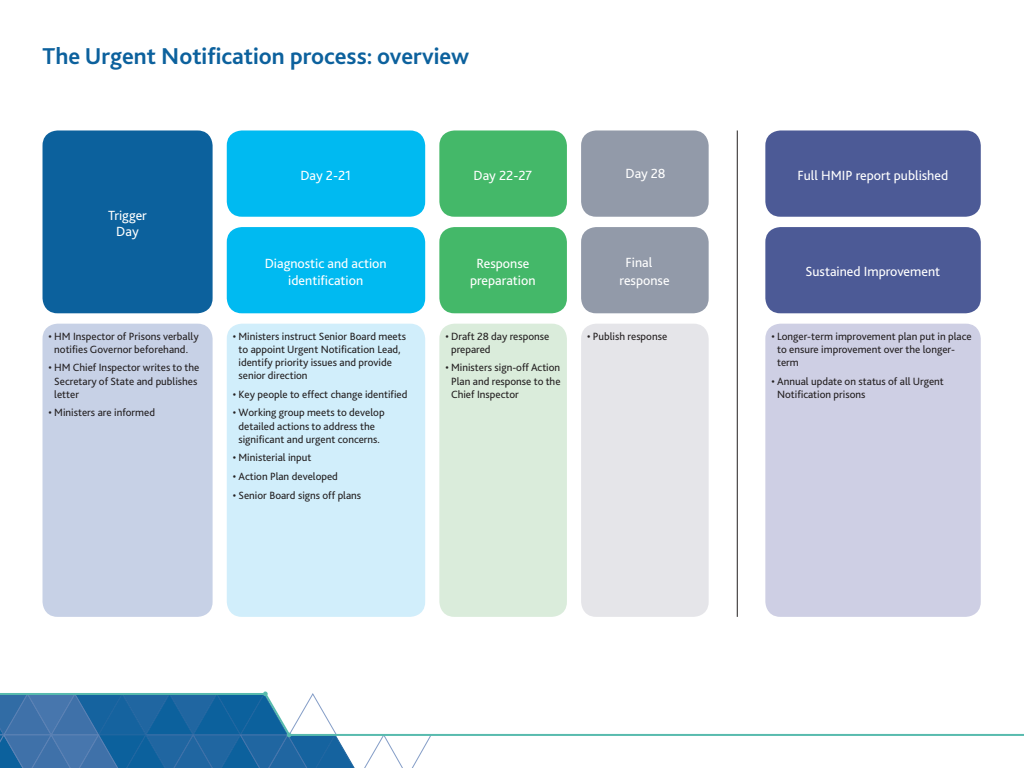
<style>
.page{position:relative;width:1024px;height:768px;background:#fff}
.page>*{position:absolute;margin:0;border:0;box-sizing:border-box;transform-origin:0 0}
.Top_text{font:700 24px "Bliss 2";color:#0c619d}
.Top_text-2{font:13.9px/16.7px "Bliss 2";color:#fff;text-align:center}
.Top_text-3{font:13.9px "Bliss 2";color:#fff}
.t1{font:11px/13.2px "Bliss 2";color:#231f20}
.s1{font-style:inherit}
</style>
<div class="page">
<svg style="left:432px;top:734px;width:592px;height:2px"></svg>
<svg style="left:0;top:692px;width:432px;height:76px"></svg>
<div style="left:43px;top:130px;width:170px;height:183px;background:#0c619d;border-radius:15px"></div>
<div style="left:43px;top:324px;width:170px;height:293px;background:#c7d1e6;border-radius:15px"></div>
<div style="left:227px;top:324px;width:198px;height:293px;background:#d1eefb;border-radius:15px"></div>
<div style="left:439px;top:324px;width:128px;height:293px;background:#daecdb;border-radius:15px"></div>
<div style="left:581px;top:324px;width:128px;height:293px;background:#e5e5e9;border-radius:15px"></div>
<div style="left:765px;top:324px;width:216px;height:293px;background:#cecfe4;border-radius:15px"></div>
<div style="left:227px;top:130px;width:198px;height:87px;background:#00baf1;border-radius:15px"></div>
<div style="left:439px;top:130px;width:128px;height:87px;background:#44b869;border-radius:15px"></div>
<div style="left:765px;top:130px;width:216px;height:87px;background:#4c5a96;border-radius:15px"></div>
<div style="left:581px;top:130px;width:128px;height:87px;background:#929aa9;border-radius:15px"></div>
<div style="left:227px;top:227px;width:198px;height:86px;background:#00baf1;border-radius:15px"></div>
<div style="left:439px;top:227px;width:128px;height:86px;background:#44b869;border-radius:15px"></div>
<div style="left:765px;top:227px;width:216px;height:86px;background:#4c5a96;border-radius:15px"></div>
<div style="left:581px;top:227px;width:128px;height:86px;background:#929aa9;border-radius:15px"></div>
<hr style="left:737px;top:130px;width:1px;height:487px;background:#231f20">
<p class="Top_text" style="left:43px;top:41px;width:428px">The Urgent Notification process: overview</p>
<p class="Top_text-2" style="left:108px;top:207px;width:40px">Trigger<br>Day</p>
<p class="t1" style="left:49px;top:329px;width:152px;text-align:center">• HM Inspector of Prisons verbally notifies Governor beforehand<span class="s1">.</span></p>
<p class="t1" style="left:54px;top:361px;width:147px;text-indent:-6px">• HM Chief Inspector writes to the<br>Secretary of State and publishes letter</p>
<p class="t1" style="left:49px;top:406px;width:108px">• Ministers are informed</p>
<p class="Top_text-2" style="left:300px;top:167px;width:52px">Day 2-21</p>
<p class="Top_text-2" style="left:474px;top:167px;width:60px">Day 22-27</p>
<p class="Top_text-3" style="left:626px;top:164px;width:42px">D<span class="s1">ay</span> 28</p>
<p class="Top_text-2" style="left:797px;top:167px;width:152px">Full HMIP report published</p>
<p class="Top_text-2" style="left:620px;top:253px;width:52px;line-height:18px;text-align:left;text-indent:6px"><span class="s1">Final </span>response</p>
<p class="Top_text-2" style="left:265px;top:255px;width:124px">Diagnostic and action identification</p>
<p class="Top_text-2" style="left:470px;top:255px;width:67px">Response preparation</p>
<p class="Top_text-2" style="left:805px;top:263px;width:136px">Sustained Improvement</p>
<p class="t1" style="left:238px;top:329px;width:169px;text-indent:-6px">• <span class="s1">Ministers instruct S</span>enior Board meets to appoint Urgent Notification Lead, identify priority issues and provide senior direction</p>
<p class="t1" style="left:233px;top:387px;width:176px">• Key people to effect change identified</p>
<p class="t1" style="left:233px;top:406px;width:153px;text-align:center">• Working group meets to develop detailed actions to address the significant and urgent concerns.</p>
<p class="t1" style="left:233px;top:451px;width:80px">• Ministerial input</p>
<p class="t1" style="left:233px;top:469px;width:107px">• Action Plan developed</p>
<p class="t1" style="left:233px;top:488px;width:130px">• Senior Board signs off plans</p>
<p class="t1" style="left:451px;top:329px;width:100px;text-indent:-6px">• Draft 28 day response prepared</p>
<p class="t1" style="left:451px;top:361px;width:111px;text-align:justify;text-indent:-6px">• Ministers sign-off Action Plan and response to the Chief Inspector</p>
<p class="t1" style="left:587px;top:329px;width:82px">• Publish response</p>
<p class="t1" style="left:777px;top:329px;width:196px;text-indent:-6px">• Longer-term improvement plan put in place to ensure improvement over the longer&shy;term</p>
<p class="t1" style="left:777px;top:374px;width:168px;text-indent:-6px">• Annual update on status of all Urgent<br>Notification prisons</p>
</div>
